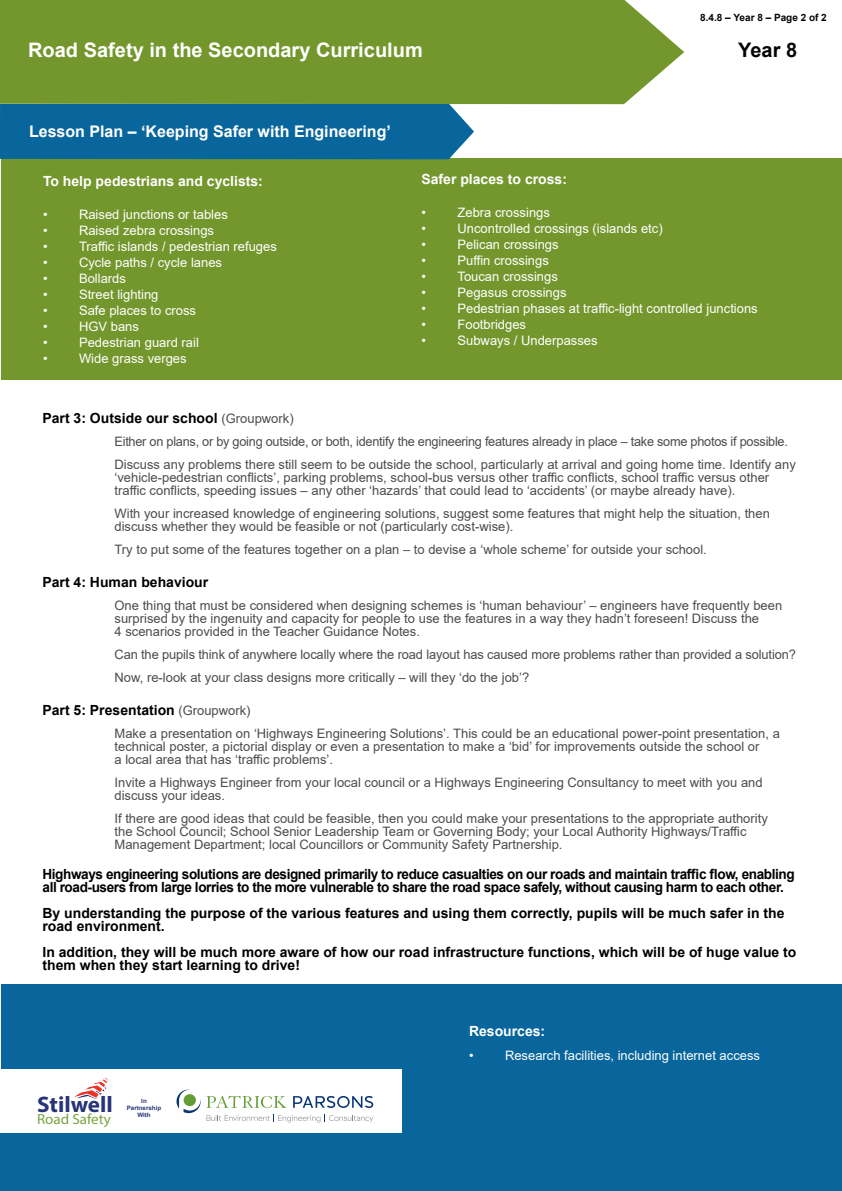
<style>
.page{position:relative;width:842px;height:1191px;background:#fff}
.page>*{position:absolute;margin:0;border:0;box-sizing:border-box;transform-origin:0 0}
.t1{font:700 22.5px "Myriad Pro";color:#273478}
.t2{font:700 20px "Arial";color:#fff}
.t3{font:700 20px "Arial";color:#040503}
.t4{font:700 16px "Arial";color:#fff}
.t5{font:14.6px "Myriad Pro";color:#79a33f}
.t6{font:700 14px/13px "Arial";color:#000}
.t7{font:700 14px/13px "Arial";letter-spacing:-.03em;color:#000}
.t8{font:700 14px "Arial";color:#fff}
.t9{font:13px/13px "Arial";color:#4b4c4d}
.t10{font:13px "Arial";color:#fff}
.t11{font:13px "Arial";letter-spacing:-.02em;color:#4b4c4d}
.t12{font:700 10px "Arial";color:#040503}
.t13{font:700 6px/7.2px "Arial";color:#273478;text-align:center}
.s1{font-weight:400;font-size:13px;color:#4b4c4d}
</style>
<div class="page">
<div style="left:1px;top:159px;width:841px;height:221px;background:#73972d"></div>
<div style="left:0;top:104px;width:474px;height:55px;background:#08669c"></div>
<div style="left:0;top:0;width:684px;height:104px;background:#73972d"></div>
<div style="left:1px;top:984px;width:841px;height:84px;background:#08669c"></div>
<div style="left:0;top:1133px;width:842px;height:33px;background:#08669c"></div>
<div style="left:403px;top:1066px;width:439px;height:40px;background:#08669c"></div>
<div style="left:403px;top:1103px;width:439px;height:39px;background:#08669c"></div>
<div style="left:0;top:1166px;width:842px;height:25px;background:#08669c"></div>
<svg style="left:176px;top:1089px;width:197px;height:33px"></svg>
<svg style="left:74px;top:1077px;width:35px;height:23px"></svg>
<p class="t2" style="left:28px;top:36px;width:396px">Road Safety in the Secondary Curriculum</p>
<p class="t4" style="left:29px;top:120px;width:363px">Lesson Plan – ‘Keeping Safer with Engineering’</p>
<p class="t8" style="left:43px;top:171px;width:221px">To help pedestrians and cyclists:</p>
<p class="t8" style="left:421px;top:169px;width:147px">Safer places to cross:</p>
<p class="t12" style="left:700px;top:10px;width:128px">8.4.8 – Year 8 – Page 2 of 2</p>
<p class="t3" style="left:738px;top:36px;width:60px">Year 8</p>
<p class="t10" style="left:43px;top:205px;width:6px">•</p>
<p class="t10" style="left:79px;top:205px;width:150px">Raised junctions or tables</p>
<p class="t10" style="left:43px;top:221px;width:6px">•</p>
<p class="t10" style="left:79px;top:221px;width:137px">Raised zebra crossings</p>
<p class="t10" style="left:43px;top:237px;width:6px">•</p>
<p class="t10" style="left:79px;top:237px;width:199px">Traffic islands / pedestrian refuges</p>
<p class="t10" style="left:43px;top:253px;width:6px">•</p>
<p class="t10" style="left:79px;top:253px;width:145px">Cycle paths / cycle lanes</p>
<p class="t10" style="left:43px;top:269px;width:6px">•</p>
<p class="t10" style="left:79px;top:269px;width:48px">Bollards</p>
<p class="t10" style="left:43px;top:285px;width:6px">•</p>
<p class="t10" style="left:79px;top:285px;width:81px">Street lighting</p>
<p class="t10" style="left:43px;top:301px;width:6px">•</p>
<p class="t10" style="left:79px;top:301px;width:119px">Safe places to cross</p>
<p class="t10" style="left:43px;top:317px;width:6px">•</p>
<p class="t10" style="left:79px;top:317px;width:61px">HGV bans</p>
<p class="t10" style="left:43px;top:333px;width:6px">•</p>
<p class="t10" style="left:79px;top:333px;width:121px">Pedestrian guard rail</p>
<p class="t10" style="left:43px;top:349px;width:6px">•</p>
<p class="t10" style="left:79px;top:349px;width:109px">Wide grass verges</p>
<p class="t10" style="left:421px;top:203px;width:6px">•</p>
<p class="t10" style="left:457px;top:203px;width:94px">Zebra crossings</p>
<p class="t10" style="left:421px;top:219px;width:6px">•</p>
<p class="t10" style="left:457px;top:219px;width:207px">Uncontrolled crossings (islands etc)</p>
<p class="t10" style="left:421px;top:235px;width:6px">•</p>
<p class="t10" style="left:457px;top:235px;width:103px">Pelican crossings</p>
<p class="t10" style="left:421px;top:251px;width:6px">•</p>
<p class="t10" style="left:457px;top:251px;width:93px">Puffin crossings</p>
<p class="t10" style="left:421px;top:267px;width:6px">•</p>
<p class="t10" style="left:457px;top:267px;width:102px">Toucan crossings</p>
<p class="t10" style="left:421px;top:283px;width:6px">•</p>
<p class="t10" style="left:457px;top:283px;width:111px">Pegasus crossings</p>
<p class="t10" style="left:421px;top:299px;width:6px">•</p>
<p class="t10" style="left:457px;top:299px;width:302px">Pedestrian phases at traffic-light controlled junctions</p>
<p class="t10" style="left:421px;top:315px;width:6px">•</p>
<p class="t10" style="left:457px;top:315px;width:70px">Footbridges</p>
<p class="t10" style="left:421px;top:331px;width:6px">•</p>
<p class="t10" style="left:457px;top:331px;width:142px">Subways / Underpasses</p>
<p class="t6" style="left:43px;top:412px;width:253px">Part 3: Outside our school <span class="s1">(Groupwork)</span></p>
<p class="t11" style="left:115px;top:432px;width:675px">Either on plans, or by going outside, or both, identify the engineering features already in place – take some photos if possible.</p>
<p class="t9" style="left:115px;top:458px;width:683px">Discuss any problems there still seem to be outside the school, particularly at arrival and going home time. Identify any ‘vehicle-pedestrian conflicts’, parking problems, school-bus versus other traffic conflicts, school traffic versus other traffic conflicts, speeding issues – any other ‘hazards’ that could lead to ‘accidents’ (or maybe already have).</p>
<p class="t9" style="left:115px;top:507px;width:657px">With your increased knowledge of engineering solutions, suggest some features that might help the situation, then discuss whether they would be feasible or not (particularly cost-wise).</p>
<p class="t9" style="left:115px;top:543px;width:594px">Try to put some of the features together on a plan – to devise a ‘whole scheme’ for outside your school.</p>
<p class="t6" style="left:43px;top:576px;width:167px">Part 4: Human behaviour</p>
<p class="t9" style="left:115px;top:599px;width:669px">One thing that must be considered when designing schemes is ‘human behaviour’ – engineers have frequently been surprised by the ingenuity and capacity for people to use the features in a way they hadn’t foreseen! Discuss the<br>4 scenarios provided in the Teacher Guidance Notes.</p>
<p class="t9" style="left:115px;top:648px;width:683px">Can the pupils think of anywhere locally where the road layout has caused more problems rather than provided a solution?</p>
<p class="t9" style="left:115px;top:671px;width:416px">Now, re-look at your class designs more critically – will they ‘do the job’?</p>
<p class="t6" style="left:43px;top:704px;width:210px">Part 5: Presentation <span class="s1">(Groupwork)</span></p>
<p class="t9" style="left:115px;top:727px;width:667px">Make a presentation on ‘Highways Engineering Solutions’. This could be an educational power-point presentation, a technical poster, a pictorial display or even a presentation to make a ‘bid’ for improvements outside the school or<br>a local area that has ‘traffic problems’.</p>
<p class="t9" style="left:115px;top:776px;width:650px">Invite a Highways Engineer from your local council or a Highways Engineering Consultancy to meet with you and discuss your ideas.</p>
<p class="t9" style="left:115px;top:812px;width:655px">If there are good ideas that could be feasible, then you could make your presentations to the appropriate authority the School Council; School Senior Leadership Team or Governing Body; your Local Authority Highways/Traffic<br>Management Department; local Councillors or Community Safety Partnership.</p>
<p class="t7" style="left:43px;top:868px;width:754px">Highways engineering solutions are designed primarily to reduce casualties on our roads and maintain traffic flow, enabling all road-users from large lorries to the more vulnerable to share the road space safely, without causing harm to each other.</p>
<p class="t6" style="left:43px;top:907px;width:743px">By understanding the purpose of the various features and using them correctly, pupils will be much safer in the road environment.</p>
<p class="t6" style="left:43px;top:946px;width:755px">In addition, they will be much more aware of how our road infrastructure functions, which will be of huge value to them when they start learning to drive!</p>
<p class="t1" style="left:37px;top:1089px;width:77px">Stilwell</p>
<p class="t5" style="left:37px;top:1109px;width:75px">Road Safety</p>
<p class="t13" style="left:127px;top:1097px;width:36px">In<br>Partnership<br>With</p>
<p class="t8" style="left:469px;top:1021px;width:78px">Resources:</p>
<p class="t10" style="left:469px;top:1046px;width:6px">•</p>
<p class="t10" style="left:505px;top:1046px;width:257px">Research facilities, including internet access</p>
</div>
